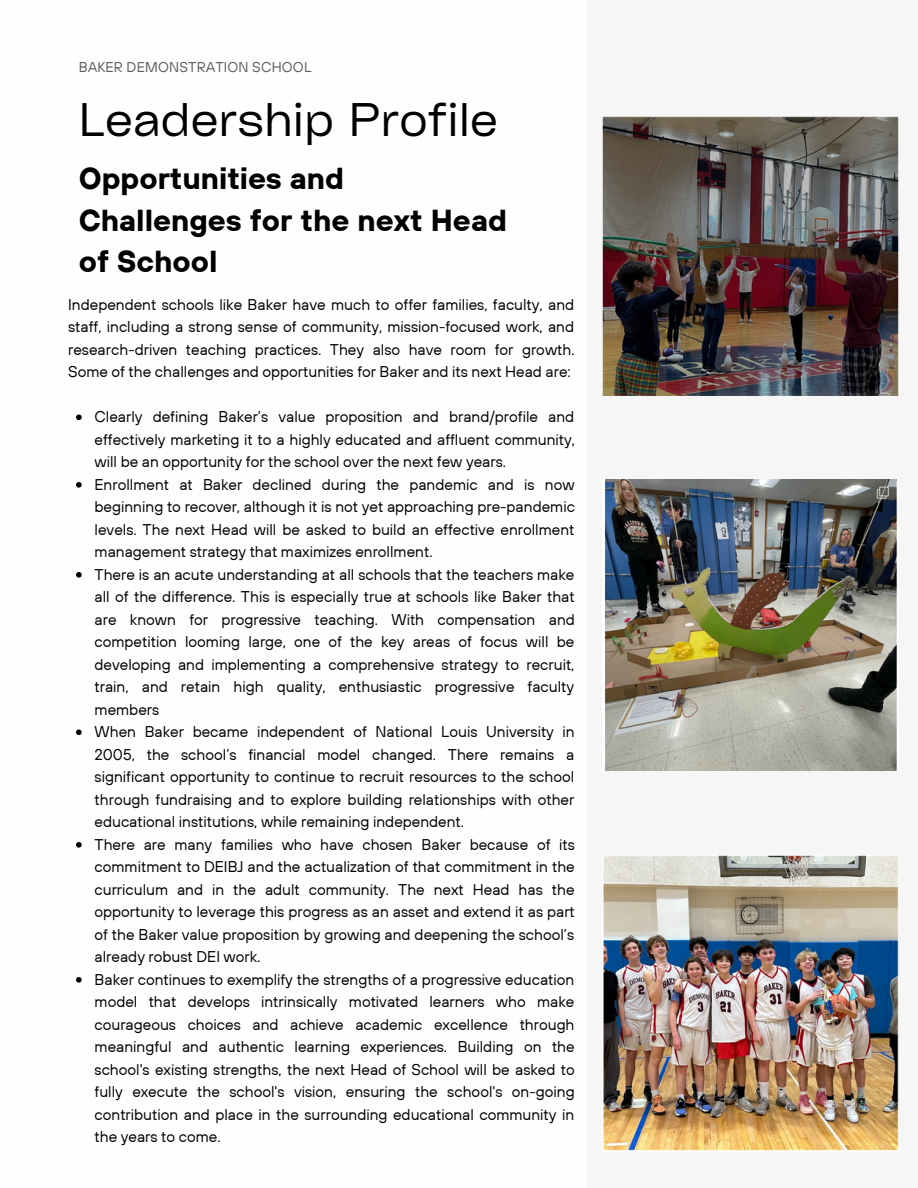
<style>
.page{position:relative;width:918px;height:1188px;background:#fff}
.page>*{position:absolute;margin:0;border:0;box-sizing:border-box;transform-origin:0 0}
.t1{font:45.15px "Cy Grotesk Key";color:#000}
.t2{font:700 30.3px/41.7px "TT Hoves";color:#000}
.t3{font:15.45px/22.5px "TT Hoves";color:#000;text-align:justify}
.t4{font:14.1px "TT Hoves";letter-spacing:.015em;color:#5b5b5b}
</style>
<div class="page">
<div style="left:587px;top:0;width:331px;height:1188px;background:#f6f6f6"></div>
<img style="left:603px;top:856px;width:295px;height:295px">
<img style="left:605px;top:480px;width:292px;height:290px">
<img style="left:602px;top:116px;width:296px;height:279px">
<svg style="left:76px;top:414px;width:6px;height:6px"></svg>
<svg style="left:76px;top:482px;width:6px;height:6px"></svg>
<svg style="left:76px;top:572px;width:6px;height:6px"></svg>
<svg style="left:76px;top:729px;width:6px;height:6px"></svg>
<svg style="left:76px;top:842px;width:6px;height:6px"></svg>
<svg style="left:76px;top:977px;width:6px;height:6px"></svg>
<p class="t4" style="left:79px;top:57px;width:234px">BAKER DEMONSTRATION SCHOOL</p>
<p class="t1" style="left:79px;top:91px;width:421px">Leadership Profile</p>
<p class="t2" style="left:79px;top:157px;width:430px">Opportunities and<br>Challenges for the next Head of School</p>
<p class="t3" style="left:68px;top:293px;width:508px">Independent schools like Baker have much to offer families, faculty, and staff, including a strong sense of community, mission-focused work, and research-driven teaching practices. They also have room for growth.<br>Some of the challenges and opportunities for Baker and its next Head are:</p>
<p class="t3" style="left:95px;top:405px;width:482px">Clearly defining Baker’s value proposition and brand/profile and effectively marketing it to a highly educated and affluent community, will be an opportunity for the school over the next few years.</p>
<p class="t3" style="left:95px;top:473px;width:482px">Enrollment at Baker declined during the pandemic and is now beginning to recover, although it is not yet approaching pre-pandemic levels. The next Head will be asked to build an effective enrollment management strategy that maximizes enrollment.</p>
<p class="t3" style="left:95px;top:563px;width:482px">There is an acute understanding at all schools that the teachers make all of the difference. This is especially true at schools like Baker that are known for progressive teaching. With compensation and competition looming large, one of the key areas of focus will be developing and implementing a comprehensive strategy to recruit, train, and retain high quality, enthusiastic progressive faculty members</p>
<p class="t3" style="left:95px;top:720px;width:482px">When Baker became independent of National Louis University in 2005, the school’s financial model changed. There remains a significant opportunity to continue to recruit resources to the school through fundraising and to explore building relationships with other educational institutions, while remaining independent.</p>
<p class="t3" style="left:95px;top:833px;width:482px">There are many families who have chosen Baker because of its commitment to DEIBJ and the actualization of that commitment in the curriculum and in the adult community. The next Head has the opportunity to leverage this progress as an asset and extend it as part of the Baker value proposition by growing and deepening the school’s already robust DEI work.</p>
<p class="t3" style="left:95px;top:968px;width:482px">Baker continues to exemplify the strengths of a progressive education model that develops intrinsically motivated learners who make courageous choices and achieve academic excellence through meaningful and authentic learning experiences. Building on the school's existing strengths, the next Head of School will be asked to fully execute the school's vision, ensuring the school's on-going contribution and place in the surrounding educational community in the years to come.</p>
</div>
